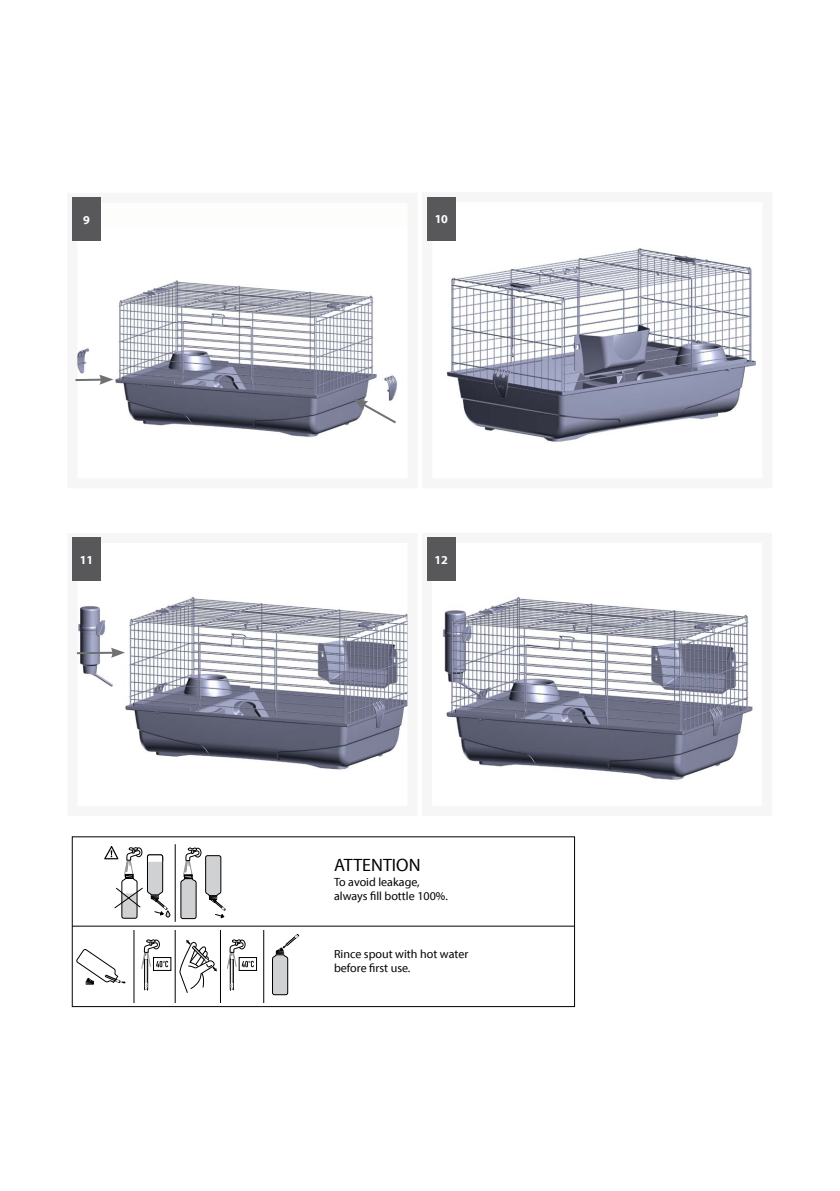
<style>
.page{position:relative;width:840px;height:1191px;background:#fff}
.page>*{position:absolute;margin:0;border:0;box-sizing:border-box;transform-origin:0 0}
.t1{font:18px "Myriad Pro";color:#000}
.t2{font:700 12.2px "Myriad Pro";color:#fff}
.t3{font:12px/14.4px "Myriad Pro";color:#000}
</style>
<div class="page">
<div style="left:194px;top:848px;width:7px;height:9px;border:1px solid #000;border-radius:50%"></div>
<svg style="left:180px;top:847px;width:19px;height:72px"></svg>
<hr style="left:175px;top:844px;width:1px;height:78px;background:#000">
<svg style="left:104px;top:846px;width:66px;height:72px"></svg>
<svg style="left:205px;top:855px;width:21px;height:63px"></svg>
<hr style="left:72px;top:925px;width:502px;height:1px;background:#000">
<div style="left:230px;top:958px;width:3px;height:33px;border:1px solid #000;border-radius:2px"></div>
<svg style="left:231px;top:983px;width:2px;height:8px"></svg>
<svg style="left:227px;top:939px;width:27px;height:29px"></svg>
<svg style="left:179px;top:940px;width:38px;height:53px"></svg>
<svg style="left:76px;top:949px;width:50px;height:35px"></svg>
<svg style="left:272px;top:934px;width:27px;height:61px"></svg>
<hr style="left:263px;top:930px;width:1px;height:72px;background:#000">
<hr style="left:220px;top:930px;width:1px;height:72px;background:#000">
<hr style="left:175px;top:930px;width:1px;height:72px;background:#000">
<hr style="left:133px;top:930px;width:1px;height:72px;background:#000">
<div style="left:144px;top:958px;width:4px;height:33px;border:1px solid #000;border-radius:2px"></div>
<svg style="left:145px;top:983px;width:2px;height:8px"></svg>
<svg style="left:153px;top:957px;width:18px;height:13px"></svg>
<svg style="left:141px;top:939px;width:27px;height:29px"></svg>
<div style="left:72px;top:198px;width:340px;height:285px;background:#fdfdfb"></div>
<img style="left:78px;top:280px;width:319px;height:157px">
<img style="left:433px;top:203px;width:323px;height:239px">
<img style="left:78px;top:597px;width:328px;height:173px">
<img style="left:433px;top:544px;width:320px;height:236px">
<hr style="left:75px;top:379px;width:27px;height:2px;background:#707172">
<svg style="left:99px;top:374px;width:14px;height:11px"></svg>
<svg style="left:353px;top:399px;width:44px;height:26px"></svg>
<hr style="left:77px;top:652px;width:37px;height:2px;background:#707172">
<svg style="left:111px;top:647px;width:14px;height:11px"></svg>
<div style="left:72px;top:198px;width:29px;height:43px;background:#58585a"></div>
<div style="left:427px;top:197px;width:28px;height:43px;background:#58585a"></div>
<div style="left:72px;top:538px;width:29px;height:43px;background:#58585a"></div>
<div style="left:426px;top:537px;width:29px;height:43px;background:#58585a"></div>
<p class="t2" style="left:83px;top:212px;width:8px">9</p>
<p class="t2" style="left:434px;top:211px;width:15px">10</p>
<p class="t2" style="left:80px;top:552px;width:15px">11</p>
<p class="t2" style="left:434px;top:551px;width:15px">12</p>
<h1 class="t1" style="left:334px;top:854px;width:88px">ATTENTION</h1>
<p class="t3" style="left:334px;top:874px;width:115px">To avoid leakage, always fill bottle 100%.</p>
<p class="t3" style="left:334px;top:946px;width:136px">Rince spout with hot water before first use.</p>
</div>
